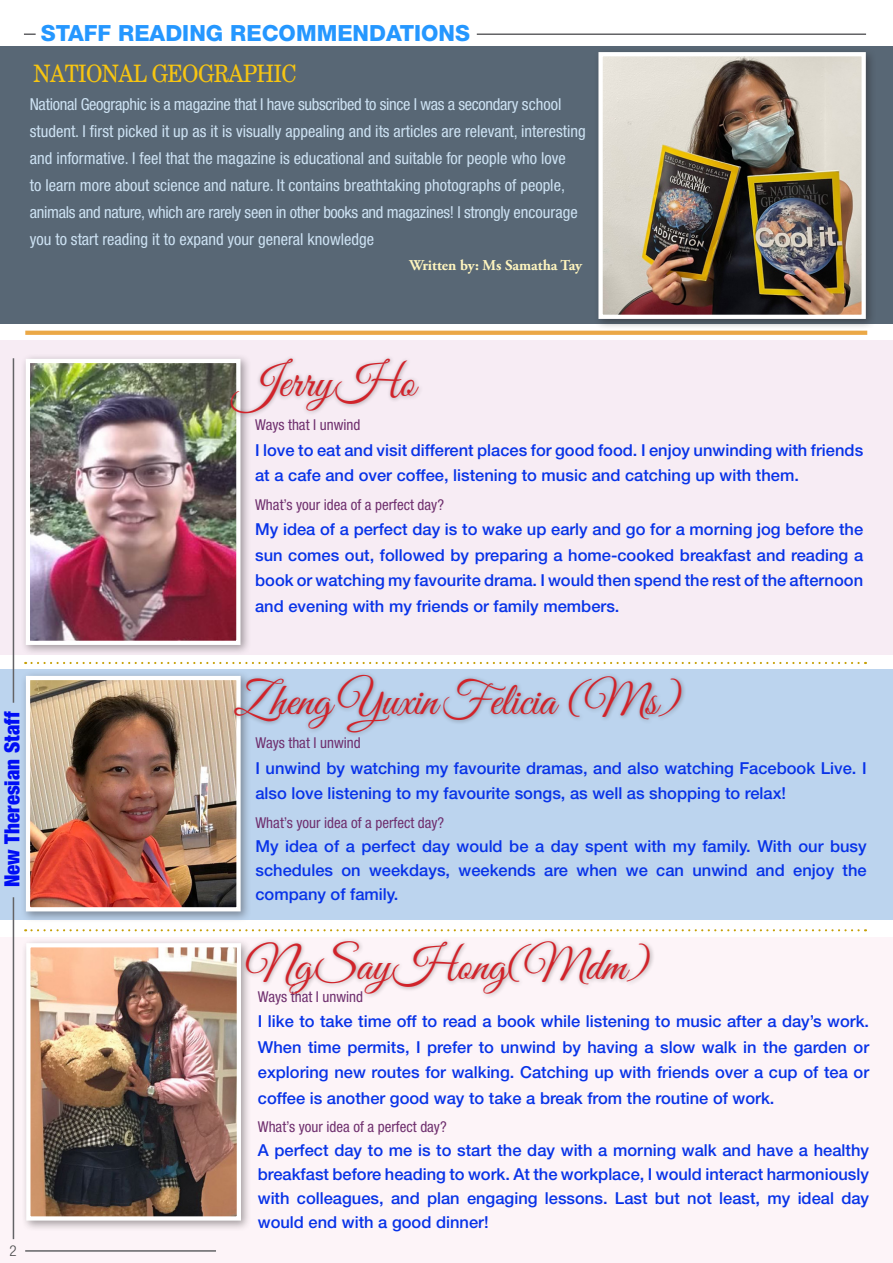
<style>
.page{position:relative;width:893px;height:1263px;background:#fff}
.page>*{position:absolute;margin:0;border:0;box-sizing:border-box;transform-origin:0 0}
.new_staff{font:46.5px "Great Vibes";color:#d1232a}
.Fave_place_is{font:24px "Te X Gyre Schola";letter-spacing:-.03em;color:#f7c511;scale:.88 1}
.Fave_place_is-2{font:800 22.35px "Helvetica Neue LT Std";color:#2597ff}
.Fave_place_is-3{font:900 condensed 21px "Helvetica Neue LT Std";color:#000ef5}
.new_staff_answers{font:500 16.5px/25.5px "Helvetica Neue LT Std";color:#0833e8;text-align:justify}
.Fave_place_is-4{font:condensed 16.5px/27px "Helvetica Neue LT Std";color:#cce1f2}
.new_staff_answers-2{font:condensed 15px "Helvetica Neue LT Std";color:#6f2f6e}
.Fave_place_is-5{font:700 15px "Adobe Garamond Pro";color:#fff5be}
.t1{font:300 condensed 15px "Helvetica Neue LT Std";color:#4b4c4d}
</style>
<div class="page">
<div style="left:0;top:46px;width:893px;height:277px;background:#586775"></div>
<div style="left:0;top:938px;width:893px;height:325px;background:#fdf4f8"></div>
<div style="left:21px;top:938px;width:231px;height:294px;background:#231f20;opacity:.41"></div>
<img style="left:31px;top:948px;width:205px;height:267px">
<div style="left:26px;top:943px;width:215px;height:277px;border:4px solid #fff"></div>
<div style="left:242px;top:937px;width:413px;height:61px;background:#231f20;opacity:.37"></div>
<hr style="left:25px;top:1250px;width:191px;height:2px;background:#636366">
<div style="left:0;top:669px;width:893px;height:251px;background:#bcd4ee"></div>
<div style="left:21px;top:671px;width:231px;height:252px;background:#231f20;opacity:.41"></div>
<img style="left:31px;top:681px;width:205px;height:225px">
<div style="left:26px;top:676px;width:215px;height:235px;border:4px solid #fff"></div>
<div style="left:231px;top:671px;width:455px;height:67px;background:#231f20;opacity:.37"></div>
<svg style="left:25px;top:929px;width:834px;height:2px"></svg>
<svg style="left:25px;top:662px;width:834px;height:2px"></svg>
<div style="left:0;top:341px;width:893px;height:314px;background:#f7ecf4"></div>
<div style="left:21px;top:354px;width:231px;height:302px;background:#231f20;opacity:.41"></div>
<img style="left:31px;top:364px;width:204px;height:276px">
<div style="left:26px;top:359px;width:214px;height:286px;border:4px solid #fff"></div>
<div style="left:227px;top:355px;width:197px;height:63px;background:#231f20;opacity:.37"></div>
<hr style="left:13px;top:358px;width:1px;height:345px;background:#636366">
<hr style="left:13px;top:897px;width:1px;height:342px;background:#636366">
<hr style="left:477px;top:33px;width:389px;height:2px;background:#636366">
<svg style="left:24px;top:33px;width:12px;height:2px"></svg>
<div style="left:593px;top:47px;width:284px;height:283px;background:#231f20;opacity:.45"></div>
<img style="left:603px;top:57px;width:258px;height:257px">
<div style="left:598px;top:52px;width:268px;height:267px;border:4px solid #fff"></div>
<svg style="left:25px;top:331px;width:842px;height:4px;background:#ebaa4b"></svg>
<p class="Fave_place_is-2" style="left:41px;top:20px;width:431px">STAFF READING RECOMMENDATIONS</p>
<p class="Fave_place_is" style="left:34px;top:55px;width:301px">NATIONAL GEOGRAPHIC</p>
<p class="Fave_place_is-4" style="left:30px;top:90px;width:557px">National Geographic is a magazine that I have subscribed to since I was a secondary school student. I first picked it up as it is visually appealing and its articles are relevant, interesting and informative. I feel that the magazine is educational and suitable for people who love<br>to learn more about science and nature. It contains breathtaking photographs of people, animals and nature, which are rarely seen in other books and magazines! I strongly encourage you to start reading it to expand your general knowledge</p>
<p class="Fave_place_is-5" style="left:409px;top:256px;width:174px">Written by: Ms Samatha Tay</p>
<p class="Fave_place_is-3" style="left:-1px;top:887px;width:177px;rotate:-90deg">New Theresian Staff</p>
<p class="t1" style="left:10px;top:1242px;width:9px">2</p>
<p class="new_staff" style="left:234px;top:356px;width:183px">JerryHo</p>
<p class="new_staff_answers-2" style="left:255px;top:416px;width:107px">Ways that I unwind</p>
<p class="new_staff_answers" style="left:255px;top:437px;width:610px">I love to eat and visit different places for good food. I enjoy unwinding with friends at a cafe and over coffee, listening to music and catching up with them.</p>
<p class="new_staff_answers-2" style="left:255px;top:496px;width:190px">What’s your idea of a perfect day?</p>
<p class="new_staff_answers" style="left:255px;top:516px;width:610px">My idea of a perfect day is to wake up early and go for a morning jog before the sun comes out, followed by preparing a home-cooked breakfast and reading a book or watching my favourite drama. I would then spend the rest of the afternoon and evening with my friends or family members.</p>
<p class="new_staff" style="left:234px;top:674px;width:449px">Zheng Yuxin Felicia (Ms)</p>
<p class="new_staff_answers-2" style="left:255px;top:734px;width:107px">Ways that I unwind</p>
<p class="new_staff_answers" style="left:255px;top:755px;width:613px">I unwind by watching my favourite dramas, and also watching Facebook Live. I also love listening to my favourite songs, as well as shopping to relax!</p>
<p class="new_staff_answers-2" style="left:255px;top:814px;width:190px">What’s your idea of a perfect day?</p>
<p class="new_staff_answers" style="left:255px;top:834px;width:613px;line-height:24px">My idea of a perfect day would be a day spent with my family. With our busy schedules on weekdays, weekends are when we can unwind and enjoy the company of family.</p>
<p class="new_staff" style="left:246px;top:939px;width:406px">Ng Say Hong (Mdm)</p>
<p class="new_staff_answers-2" style="left:258px;top:988px;width:107px">Ways that I unwind</p>
<p class="new_staff_answers" style="left:258px;top:1008px;width:613px">I like to take time off to read a book while listening to music after a day’s work.<br>When time permits, I prefer to unwind by having a slow walk in the garden or exploring new routes for walking. Catching up with friends over a cup of tea or coffee is another good way to take a break from the routine of work.</p>
<p class="new_staff_answers-2" style="left:258px;top:1118px;width:190px">What’s your idea of a perfect day?</p>
<p class="new_staff_answers" style="left:258px;top:1138px;width:613px;line-height:24px">A perfect day to me is to start the day with a morning walk and have a healthy breakfast before heading to work. At the workplace, I would interact harmoniously with colleagues, and plan engaging lessons. Last but not least, my ideal day would end with a good dinner!</p>
</div>
